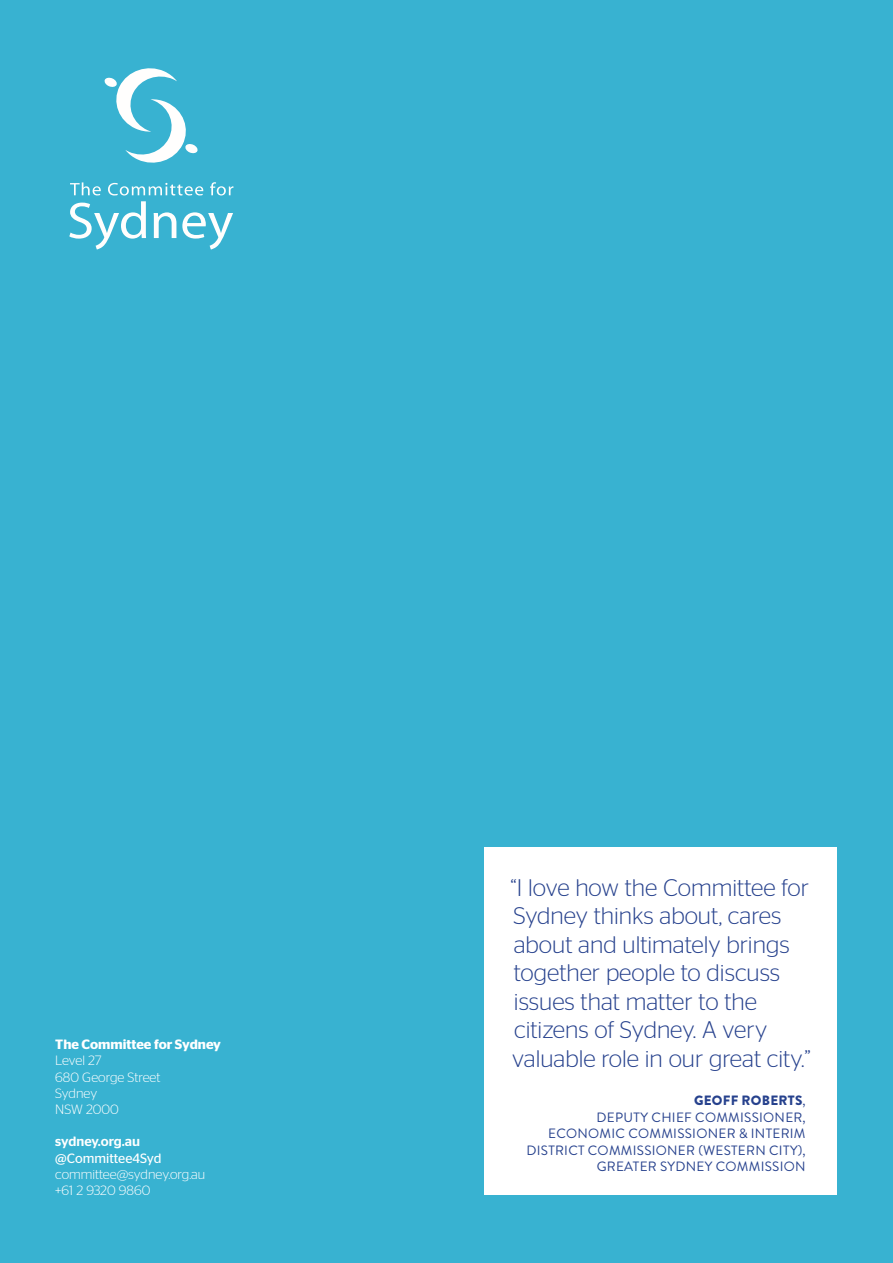
<style>
.page{position:relative;width:893px;height:1263px;background:#38b2d1}
.page>*{position:absolute;margin:0;border:0;box-sizing:border-box;transform-origin:0 0}
.t1{font:300 24px/28.5px "Stag Sans";color:#26418d}
.t2{font:13.5px/16.5px "Brandon Grotesque";letter-spacing:.02em;color:#26418d;text-align:right}
.t3{font:300 13.5px/16.2px "Stag Sans";color:#fff}
.t4{font:600 13.5px "Stag Sans";color:#fff}
.t5{font:13.5px "Stag Sans";color:#fff}
.t6{font:500 13.5px "Stag Sans";letter-spacing:-.005em;color:#fff}
.s1{font-weight:900}
</style>
<div class="page">
<div style="left:484px;top:848px;width:352px;height:347px;background:#fff"></div>
<svg style="left:104px;top:68px;width:94px;height:95px"></svg>
<svg style="left:69px;top:201px;width:77px;height:48px"></svg>
<svg style="left:154px;top:212px;width:22px;height:26px"></svg>
<svg style="left:182px;top:212px;width:51px;height:37px"></svg>
<svg style="left:70px;top:182px;width:31px;height:13px"></svg>
<svg style="left:108px;top:183px;width:95px;height:12px"></svg>
<svg style="left:210px;top:182px;width:23px;height:13px"></svg>
<p class="t4" style="left:55px;top:1036px;width:167px">The Committee for Sydney</p>
<p class="t3" style="left:55px;top:1052px;width:107px">Level 27<br>680 George Street<br>Sydney<br>NSW 2000</p>
<p class="t6" style="left:55px;top:1134px;width:86px">sydney.org.au</p>
<p class="t5" style="left:55px;top:1150px;width:108px">@Committee4Syd</p>
<p class="t3" style="left:55px;top:1166px;width:152px">committee@sydney.org.au +61 2 9320 9860</p>
<p class="t1" style="left:510px;top:873px;width:302px">“I love how the Committee for<br>Sydney thinks about, cares about and ultimately brings together people to discuss issues that matter to the citizens of Sydney. A very valuable role in our great city.”</p>
<p class="t2" style="left:526px;top:1092px;width:281px"><span class="s1">GEOFF ROBERTS</span>,<br>DEPUTY CHIEF COMMISSIONER,<br>ECONOMIC COMMISSIONER &amp; INTERIM<br>DISTRICT COMMISSIONER (WESTERN CITY),<br>GREATER SYDNEY COMMISSION</p>
</div>
